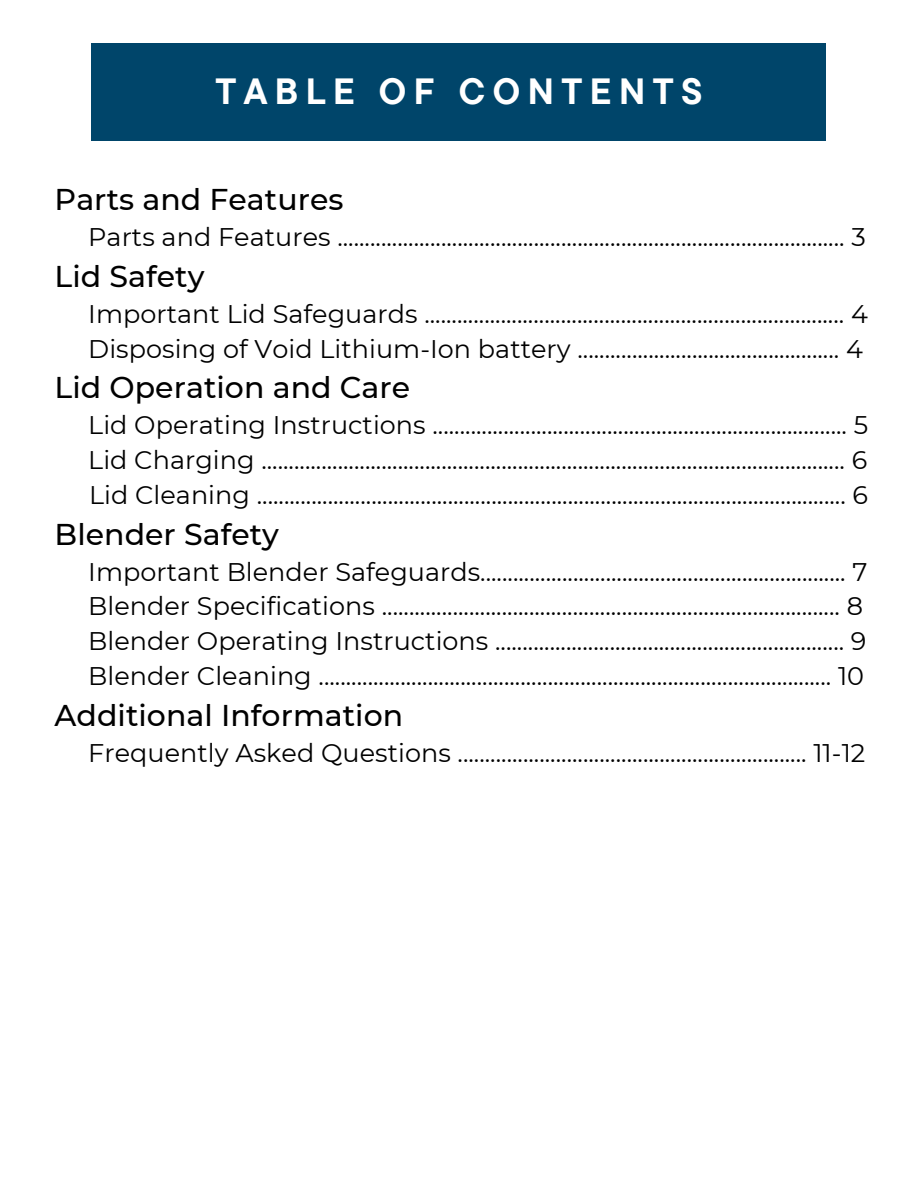
<style>
.page{position:relative;width:918px;height:1188px;background:#fff}
.page>*{position:absolute;margin:0;border:0;box-sizing:border-box;transform-origin:0 0}
.t1{font:700 36.45px "TT Commons Pro";letter-spacing:.205em;color:#fff}
.t2{font:500 30px "Montserrat";color:#000}
.t3{font:25.5px "Montserrat";color:#000}
</style>
<div class="page">
<div style="left:92px;top:43px;width:734px;height:98px;background:#00456a"></div>
<p class="t1" style="left:215px;top:68px;width:489px">TABLE OF CONTENTS</p>
<p class="t2" style="left:55px;top:181px;width:290px">Parts and Features</p>
<p class="t3" style="left:88px;top:222px;width:779px">Parts and Features ............................................................................................. 3</p>
<p class="t2" style="left:55px;top:258px;width:151px">Lid Safety</p>
<p class="t3" style="left:88px;top:298px;width:781px">Important Lid Safeguards ............................................................................. 4</p>
<p class="t3" style="left:88px;top:333px;width:776px">Disposing of Void Lithium-Ion battery ................................................ 4</p>
<p class="t2" style="left:55px;top:369px;width:357px">Lid Operation and Care</p>
<p class="t3" style="left:88px;top:410px;width:781px">Lid Operating Instructions ............................................................................ 5</p>
<p class="t3" style="left:88px;top:445px;width:780px">Lid Charging ........................................................................................................... 6</p>
<p class="t3" style="left:89px;top:479px;width:780px">Lid Cleaning ............................................................................................................ 6</p>
<p class="t2" style="left:55px;top:516px;width:226px">Blender Safety</p>
<p class="t3" style="left:88px;top:556px;width:781px">Important Blender Safeguards................................................................... 7</p>
<p class="t3" style="left:88px;top:591px;width:776px">Blender Specifications .................................................................................... 8</p>
<p class="t3" style="left:88px;top:626px;width:780px">Blender Operating Instructions ................................................................ 9</p>
<p class="t3" style="left:88px;top:661px;width:777px">Blender Cleaning .............................................................................................. 10</p>
<p class="t2" style="left:55px;top:697px;width:350px">Additional Information</p>
<p class="t3" style="left:88px;top:737px;width:779px">Frequently Asked Questions ................................................................ 11-12</p>
</div>
